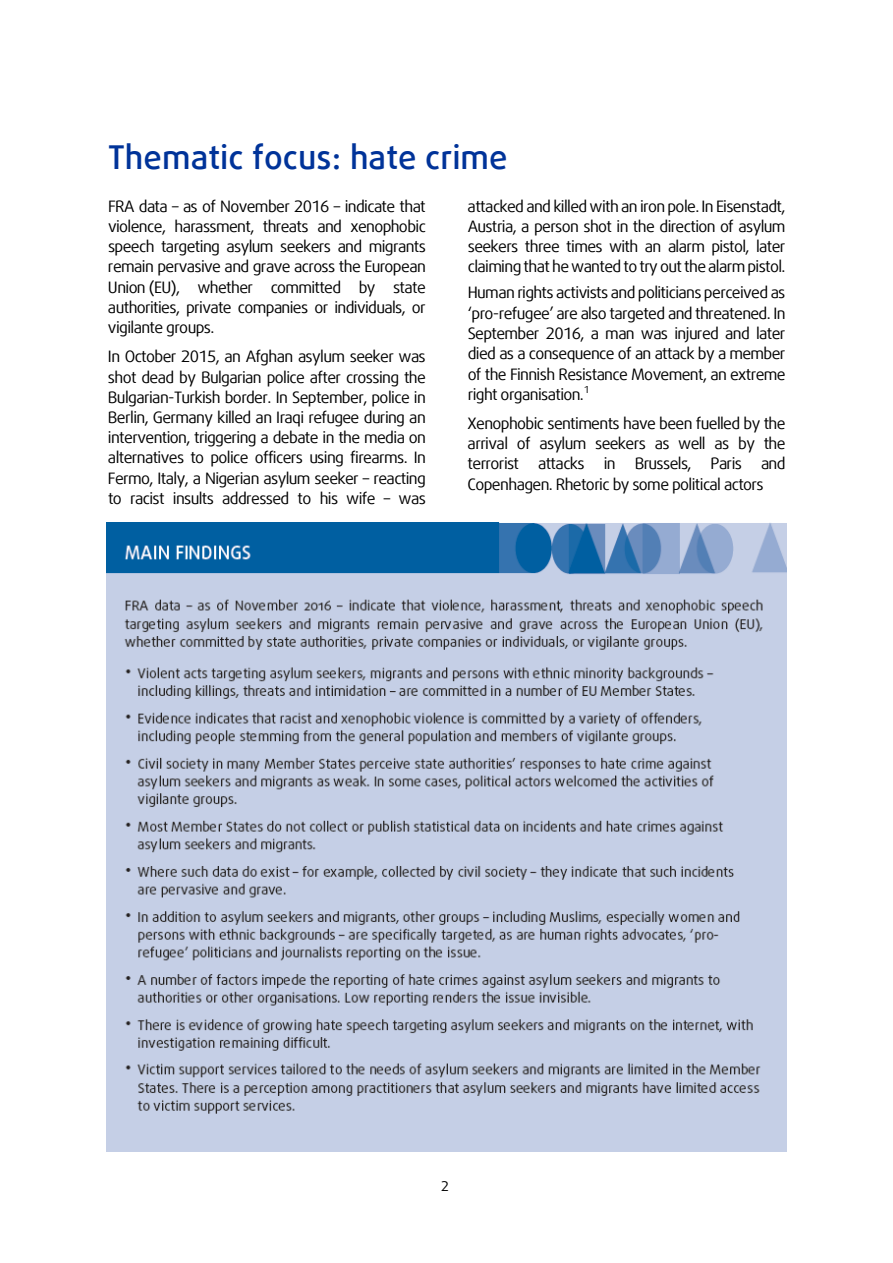
<style>
.page{position:relative;width:893px;height:1263px;background:#fff}
.page>*{position:absolute;margin:0;border:0;box-sizing:border-box;transform-origin:0 0}
.t1{font:500 33px "Daxline Offc Pro";color:#039}
.t2{font:15.9px/20.2px "Daxline Offc Pro";letter-spacing:-.04em;color:#000;text-align:justify}
.t3{font:13.5px "Daxline Pro";color:#000}
</style>
<div class="page">
<img style="left:106px;top:522px;width:681px;height:630px">
<h1 class="t1" style="left:108px;top:135px;width:401px">Thematic focus: hate crime</h1>
<p class="t2" style="left:108px;top:196px;width:319px">FRA data – as of November 2016 – indicate that violence, harassment, threats and xenophobic speech targeting asylum seekers and migrants remain pervasive and grave across the European Union (EU), whether committed by state authorities, private companies or individuals, or vigilante groups.</p>
<p class="t2" style="left:108px;top:346px;width:319px">In October 2015, an Afghan asylum seeker was shot dead by Bulgarian police after crossing the Bulgarian-Turkish border. In September, police in Berlin, Germany killed an Iraqi refugee during an intervention, triggering a debate in the media on alternatives to police officers using firearms. In Fermo, Italy, a Nigerian asylum seeker – reacting to racist insults addressed to his wife – was</p>
<p class="t2" style="left:468px;top:196px;width:319px">attacked and killed with an iron pole. In Eisenstadt, Austria, a person shot in the direction of asylum seekers three times with an alarm pistol, later claiming that he wanted to try out the alarm pistol.</p>
<p class="t2" style="left:468px;top:283px;width:319px">Human rights activists and politicians perceived as ‘pro-refugee’ are also targeted and threatened. In September 2016, a man was injured and later died as a consequence of an attack by a member of the Finnish Resistance Movement, an extreme right organisation.<sup>1</sup></p>
<p class="t2" style="left:468px;top:413px;width:319px">Xenophobic sentiments have been fuelled by the arrival of asylum seekers as well as by the terrorist attacks in Brussels, Paris and Copenhagen. Rhetoric by some political actors</p>
<p class="t3" style="left:441px;top:1177px;width:9px">2</p>
</div>
